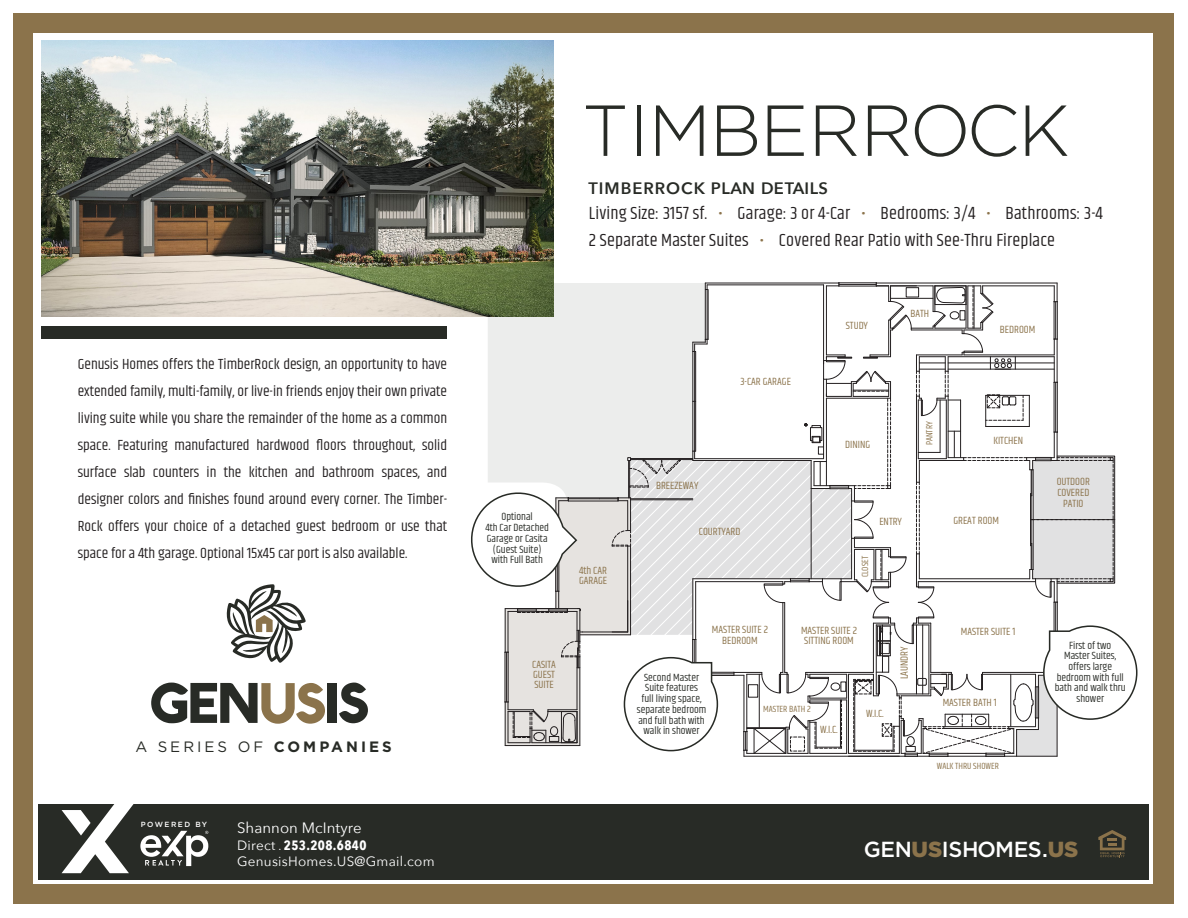
<style>
.page{position:relative;width:1188px;height:918px;background:#fff}
.page>*{position:absolute;margin:0;border:0;box-sizing:border-box;transform-origin:0 0}
.t1{font:300 72px "Gotham";letter-spacing:-.02em;color:#282b26}
.t2{font:500 21.75px "Gotham";letter-spacing:-.02em;color:#fff}
.t3{font:18px "Khand";letter-spacing:.01em;color:#231f20}
.t4{font:600 16.5px "Avenir Next";letter-spacing:.06em;color:#282b26}
.t5{font:15px/27px "Khand";color:#231f20;text-align:justify}
.t6{font:15px "Gotham";letter-spacing:.2em;color:#282b26}
.t7{font:15px "Avenir Next";letter-spacing:.005em;color:#fff}
.t8{font:13.5px "Avenir Next";letter-spacing:.02em;color:#fff}
.t9{font:700 13.5px "Avenir Next Condensed";letter-spacing:.03em;color:#fff}
.t10{font:10.65px/10.6px "Khand";color:#282b26;text-align:center}
.t11{font:10.65px/10.6px "Khand";color:#8b734b;text-align:center}
.t12{font:9.15px "Khand";color:#8b734b}
.t13{font:500 7.35px "Gotham";letter-spacing:.2em;color:#fff}
.s1{font-weight:700}
.s2{font-family:"Avenir Next";font-weight:400}
.s3{font-weight:400}
.s4{color:#8b734b}
.s5{font-weight:900;color:#8b734b}
</style>
<div class="page">
<div style="left:14px;top:14px;width:1160px;height:890px;background:#8b734b"></div>
<div style="left:33px;top:33px;width:1120px;height:851px;background:#fff"></div>
<div style="left:38px;top:804px;width:1111px;height:76px;background:#282b26"></div>
<svg style="left:62px;top:804px;width:146px;height:69px"></svg>
<svg style="left:1098px;top:830px;width:28px;height:27px"></svg>
<div style="left:41px;top:326px;width:406px;height:13px;background:#282b26"></div>
<img style="left:41px;top:40px;width:513px;height:277px">
<svg style="left:465px;top:283px;width:673px;height:474px"></svg>
<svg style="left:226px;top:584px;width:80px;height:79px"></svg>
<svg style="left:151px;top:683px;width:174px;height:41px"></svg>
<div style="left:328px;top:683px;width:9px;height:40px;background:#282b26"></div>
<svg style="left:339px;top:683px;width:29px;height:40px"></svg>
<p class="t5" style="left:78px;top:352px;width:371px">Genusis Homes offers the TimberRock design, an opportunity to have extended family, multi-family, or live-in friends enjoy their own private living suite while you share the remainder of the home as a common space. Featuring manufactured hardwood floors throughout, solid surface slab counters in the kitchen and bathroom spaces, and designer colors and finishes found around every corner. The Timber-Rock offers your choice of a detached guest bedroom or use that space for a 4th garage. Optional 15x45 car port is also available.</p>
<p class="t6" style="left:135px;top:737px;width:258px">A SERIES OF <span class="s1">COMPANIES</span></p>
<p class="t13" style="left:141px;top:820px;width:68px">POWERED BY</p>
<p class="t7" style="left:237px;top:815px;width:126px">Shannon McIntyre</p>
<p class="t9" style="left:237px;top:837px;width:131px"><span class="s2">Direct</span> <span class="s3">.</span> 253.208.6840</p>
<p class="t8" style="left:237px;top:850px;width:199px">GenusisHomes.US@Gmail.com</p>
<p class="t1" style="left:582px;top:85px;width:489px">TIMBERROCK</p>
<p class="t4" style="left:589px;top:174px;width:241px">TIMBERROCK PLAN DETAILS</p>
<p class="t3" style="left:589px;top:202px;width:515px">Living Size: 3157 sf. <span class="s4">•</span> Garage: 3 or 4-Car <span class="s4">•</span> Bedrooms: 3/4 <span class="s4">•</span> Bathrooms: 3-4</p>
<p class="t3" style="left:589px;top:229px;width:468px">2 Separate Master Suites <span class="s4">•</span> Covered Rear Patio with See-Thru Fireplace</p>
<p class="t10" style="left:502px;top:512px;width:33px">Optional</p>
<p class="t10" style="left:485px;top:523px;width:65px">4th Car Detached</p>
<p class="t10" style="left:487px;top:534px;width:62px">Garage or Casita (Guest Suite)</p>
<p class="t10" style="left:491px;top:555px;width:53px">with Full Bath</p>
<p class="t11" style="left:579px;top:565px;width:30px">4th CAR</p>
<p class="t11" style="left:579px;top:576px;width:30px">GARAGE</p>
<p class="t11" style="left:532px;top:659px;width:25px">CASITA</p>
<p class="t11" style="left:533px;top:670px;width:23px;line-height:10.1px;text-align:left">GUEST<br>SUITE</p>
<p class="t11" style="left:656px;top:481px;width:44px">BREEZEWAY</p>
<p class="t11" style="left:740px;top:377px;width:52px">3-CAR GARAGE</p>
<p class="t11" style="left:699px;top:527px;width:43px">COURTYARD</p>
<p class="t11" style="left:846px;top:321px;width:24px">STUDY</p>
<p class="t11" style="left:910px;top:309px;width:20px">BATH</p>
<p class="t11" style="left:1000px;top:325px;width:37px">BEDROOM</p>
<p class="t11" style="left:845px;top:440px;width:26px">DINING</p>
<p class="t12" style="left:924px;top:445px;width:25px;rotate:-90deg">PANTRY</p>
<p class="t11" style="left:993px;top:436px;width:31px">KITCHEN</p>
<p class="t11" style="left:879px;top:516px;width:24px">ENTRY</p>
<p class="t12" style="left:859px;top:577px;width:23px;rotate:-90deg">CLOSET</p>
<p class="t11" style="left:953px;top:516px;width:47px">GREAT ROOM</p>
<p class="t11" style="left:712px;top:625px;width:58px">MASTER SUITE 2</p>
<p class="t11" style="left:722px;top:636px;width:37px">BEDROOM</p>
<p class="t11" style="left:801px;top:625px;width:58px">MASTER SUITE 2</p>
<p class="t11" style="left:804px;top:636px;width:51px">SITTING ROOM</p>
<p class="t10" style="left:637px;top:673px;width:71px">Second Master<br>Suite features<br>full living space, separate bedroom and full bath with walk in shower</p>
<p class="t12" style="left:763px;top:703px;width:49px">MASTER BATH 2</p>
<p class="t11" style="left:820px;top:724px;width:19px">W.I.C.</p>
<p class="t11" style="left:866px;top:709px;width:19px">W.I.C.</p>
<p class="t11" style="left:900px;top:679px;width:35px;rotate:-90deg">LAUNDRY</p>
<p class="t11" style="left:961px;top:627px;width:56px">MASTER SUITE 1</p>
<p class="t11" style="left:943px;top:698px;width:56px">MASTER BATH 1</p>
<p class="t12" style="left:937px;top:760px;width:64px">WALK THRU SHOWER</p>
<p class="t11" style="left:1057px;top:477px;width:35px">OUTDOOR<br>COVERED<br>PATIO</p>
<p class="t10" style="left:1069px;top:640px;width:44px">First of two</p>
<p class="t10" style="left:1055px;top:651px;width:72px">Master Suites, offers large bedroom with full bath and walk thru shower</p>
<p class="t2" style="left:864px;top:835px;width:216px">GEN<span class="s5">US</span>ISHOMES.<span class="s5">US</span></p>
</div>
